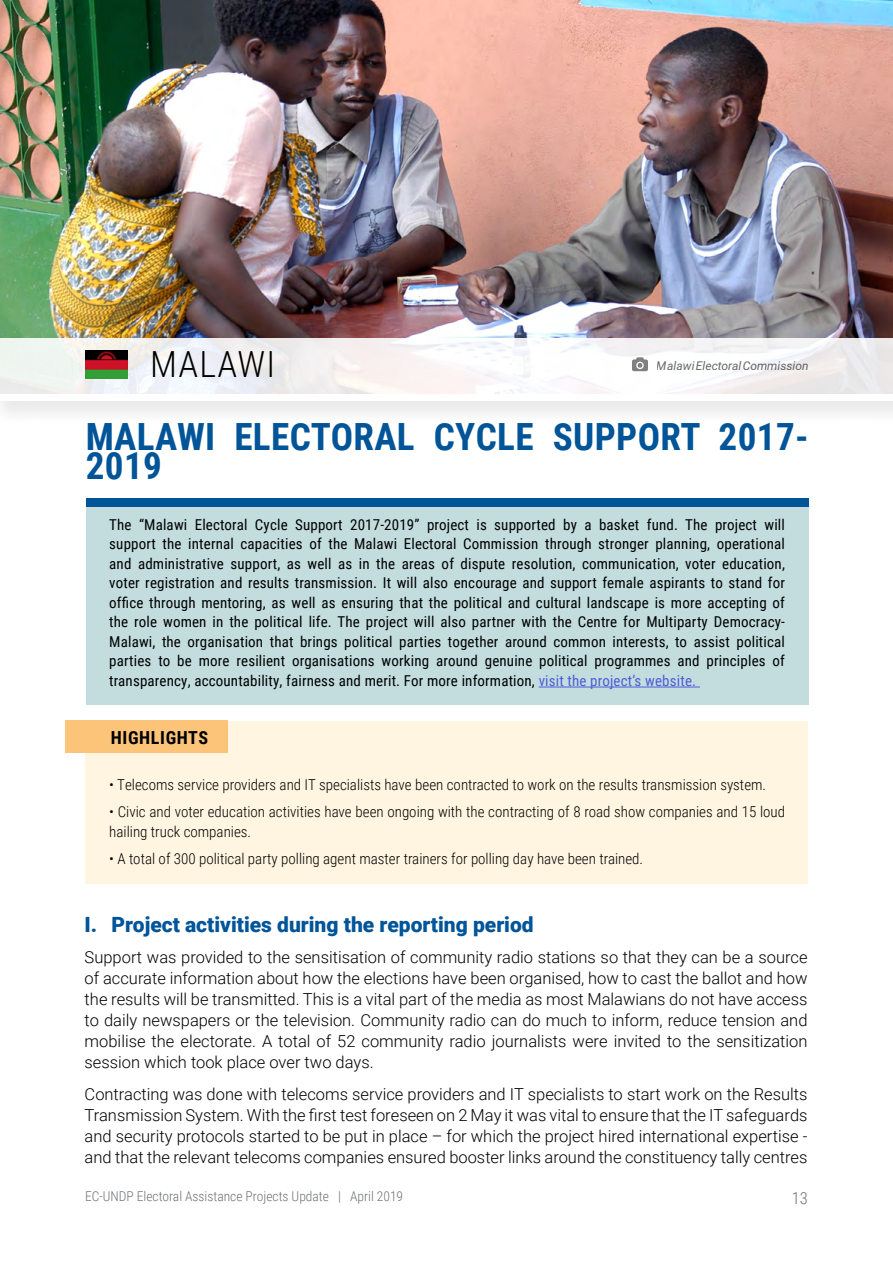
<style>
.page{position:relative;width:893px;height:1263px;background:#fff}
.page>*{position:absolute;margin:0;border:0;box-sizing:border-box;transform-origin:0 0}
.t1{font:700 37.5px/28.5px "Roboto Condensed";letter-spacing:.01em;color:#005498}
.t2{font:300 36px "Roboto Condensed";letter-spacing:.035em;color:#000}
.t3{font:900 21px "Roboto";color:#005498}
.t4{font:700 18px "Roboto Condensed";letter-spacing:.035em;color:#000}
.t5{font:300 16.5px/21px "Roboto";color:#000;text-align:justify}
.t6{font:300 16.5px "Roboto Condensed";color:#6f7174}
.t7{font:15px/19.5px "Roboto Condensed";letter-spacing:.01em;color:#000;text-align:justify}
.t8{font:300 15px/19.5px "Roboto Condensed";color:#000}
.t9{font:300 13.5px "Roboto Condensed";color:#6f7174}
.t10{font:italic 12px "Roboto";color:#000}
.s1{color:#4f5cd6}
</style>
<div class="page">
<img style="left:1px;top:0;width:892px;height:337px">
<div style="left:0;top:337px;width:893px;height:90px;background:#f4f4f4"></div>
<svg style="left:1px;top:338px;width:892px;height:63px"></svg>
<svg style="left:632px;top:357px;width:16px;height:14px"></svg>
<img style="left:86px;top:350px;width:42px;height:28px">
<div style="left:85px;top:721px;width:722px;height:163px;background:#fff5e1"></div>
<div style="left:66px;top:720px;width:162px;height:32px;background:#fbc479"></div>
<div style="left:86px;top:503px;width:723px;height:202px;background:#c3dddf"></div>
<div style="left:86px;top:499px;width:723px;height:8px;background:#005498"></div>
<hr style="left:539px;top:687px;width:161px;height:1px;background:#4f5cd6">
<h2 class="t2" style="left:150px;top:339px;width:127px">MALAWI</h2>
<p class="t10" style="left:657px;top:357px;width:153px">Malawi Electoral Commission</p>
<h1 class="t1" style="left:86px;top:421px;width:724px">MALAWI ELECTORAL CYCLE SUPPORT 2017-<br>2019</h1>
<p class="t7" style="left:109px;top:514px;width:677px">The “Malawi Electoral Cycle Support 2017-2019” project is supported by a basket fund. The project will support the internal capacities of the Malawi Electoral Commission through stronger planning, operational and administrative support, as well as in the areas of dispute resolution, communication, voter education, voter registration and results transmission. It will also encourage and support female aspirants to stand for office through mentoring, as well as ensuring that the political and cultural landscape is more accepting of the role women in the political life. The project will also partner with the Centre for Multiparty Democracy-Malawi, the organisation that brings political parties together around common interests, to assist political parties to be more resilient organisations working around genuine political programmes and principles of transparency, accountability, fairness and merit. For more information, <span class="s1">visit the project’s website.</span></p>
<p class="t4" style="left:111px;top:725px;width:99px">HIGHLIGHTS</p>
<p class="t8" style="left:109px;top:775px;width:658px">• Telecoms service providers and IT specialists have been contracted to work on the results transmission system.</p>
<p class="t8" style="left:109px;top:802px;width:677px">• Civic and voter education activities have been ongoing with the contracting of 8 road show companies and 15 loud hailing truck companies.</p>
<p class="t8" style="left:109px;top:848px;width:535px">• A total of 300 political party polling agent master trainers for polling day have been trained.</p>
<h3 class="t3" style="left:85px;top:909px;width:451px">I. Project activities during the reporting period</h3>
<p class="t5" style="left:85px;top:946px;width:724px">Support was provided to the sensitisation of community radio stations so that they can be a source of accurate information about how the elections have been organised, how to cast the ballot and how the results will be transmitted. This is a vital part of the media as most Malawians do not have access to daily newspapers or the television. Community radio can do much to inform, reduce tension and mobilise the electorate. A total of 52 community radio journalists were invited to the sensitization session which took place over two days.</p>
<p class="t5" style="left:85px;top:1083px;width:724px">Contracting was done with telecoms service providers and IT specialists to start work on the Results Transmission System. With the first test foreseen on 2 May it was vital to ensure that the IT safeguards and security protocols started to be put in place – for which the project hired international expertise - and that the relevant telecoms companies ensured booster links around the constituency tally centres</p>
<p class="t9" style="left:85px;top:1186px;width:320px">EC-UNDP Electoral Assistance Projects Update | April 2019</p>
<p class="t6" style="left:792px;top:1186px;width:18px">13</p>
</div>
